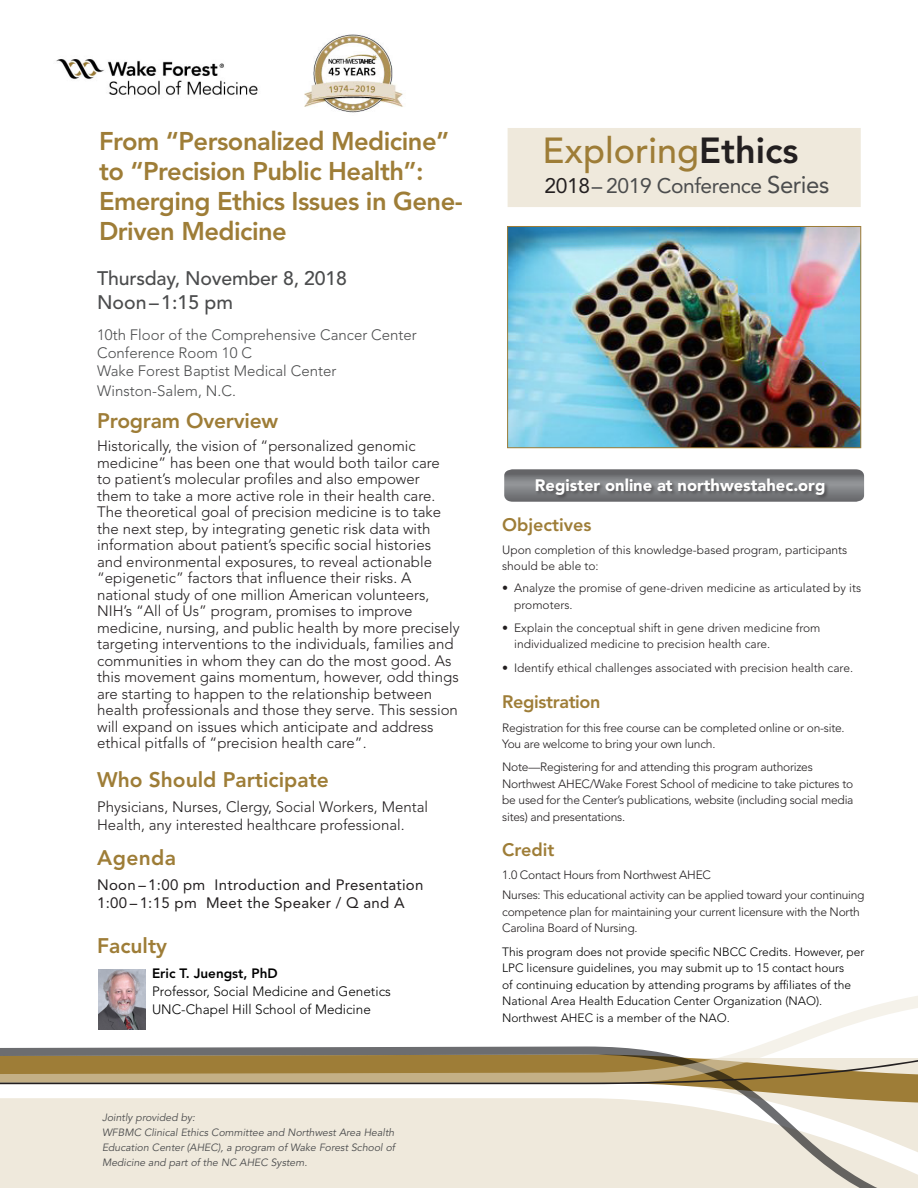
<style>
.page{position:relative;width:918px;height:1188px;background:#fff}
.page>*{position:absolute;margin:0;border:0;box-sizing:border-box;transform-origin:0 0}
.t1{font:500 36px "Avenir LT Std";color:#9e7d37}
.Headline{font:800 25.5px/30px "Avenir LT Std";letter-spacing:-.02em;color:#9e7d37}
.Body_Copy{font:800 21px "Avenir LT Std";color:#9e7d37}
.t2{font:21px "Avenir LT Std";letter-spacing:-.02em;color:#4b4c4d}
.Headline-2{font:500 19.5px "Avenir LT Std";letter-spacing:-.01em;color:#4b4c4d}
.Body_Copy-2{font:500 19.5px "Avenir LT Std";color:#4b4c4d}
.Body_Copy-3{font:800 18px "Avenir LT Std";color:#9e7d37}
.Bullets{font:800 18px "Avenir LT Std";letter-spacing:-.02em;color:#9e7d37}
.Description_Bullets{font:900 16.5px "Avenir LT Std";color:#fff}
.Body_Copy-4{font:300 15px/16.5px "Avenir LT Std";color:#231f20}
.Body_Copy-5{font:300 15px "Avenir LT Std";color:#4b4c4d}
.t3{font:15px "Avenir LT Std";letter-spacing:.02em;color:#231f20}
.t4{font:300 13.5px "Avenir LT Std";color:#000}
.t5{font:800 13.5px "Avenir LT Std";color:#000}
.Body_Copy-6{font:300 12px/16.5px "Avenir LT Std";letter-spacing:-.02em;color:#231f20}
.Body_Copy-7{font:300 12px/16.5px "Avenir LT Std";color:#231f20}
.Body_Copy-8{font:300 12px/16.5px "Avenir LT Std";color:#000}
.t6{font:italic 10.5px/15px "Avenir LT Std";color:#4b4c4d;text-align:justify}
.s1{font-weight:800;color:#231f20}
.s2{color:#231f20}
.s3{font-size:24px}
</style>
<div class="page">
<div style="left:508px;top:128px;width:353px;height:79px;background:#efe9dc"></div>
<svg style="left:0;top:1085px;width:918px;height:103px;background:#ede7db"></svg>
<svg style="left:0;top:983px;width:918px;height:102px"></svg>
<svg style="left:0;top:1017px;width:918px;height:67px"></svg>
<svg style="left:504px;top:469px;width:360px;height:33px;background:#76777a"></svg>
<div style="left:536px;top:478px;width:293px;height:21px;background:#231f20;opacity:.5"></div>
<img style="left:509px;top:228px;width:350px;height:218px">
<div style="left:507px;top:226px;width:354px;height:222px;border:1px solid #9e7d37"></div>
<img style="left:99px;top:970px;width:46px;height:59px">
<img style="left:56px;top:34px;width:348px;height:79px">
<p class="Headline" style="left:99px;top:126px;width:365px">From “Personalized Medicine” to “Precision Public Health”:<br>Emerging Ethics Issues in Gene-<br>Driven Medicine</p>
<p class="Headline-2" style="left:97px;top:267px;width:251px">Thursday, November 8, 2018</p>
<p class="Body_Copy-2" style="left:97px;top:291px;width:138px">Noon–1:15 pm</p>
<p class="Body_Copy-5" style="left:97px;top:326px;width:321px">10th Floor of the Comprehensive Cancer Center</p>
<p class="Body_Copy-5" style="left:97px;top:344px;width:156px">Conference Room 10 C</p>
<p class="Body_Copy-5" style="left:97px;top:362px;width:241px">Wake Forest Baptist Medical Center</p>
<p class="Body_Copy-5" style="left:97px;top:382px;width:140px">Winston-Salem, N.C.</p>
<p class="Body_Copy" style="left:97px;top:408px;width:183px">Program Overview</p>
<p class="Body_Copy-4" style="left:97px;top:438px;width:364px">Historically, the vision of “personalized genomic medicine” has been one that would both tailor care<br>to patient’s molecular profiles and also empower<br>them to take a more active role in their health care.<br>The theoretical goal of precision medicine is to take the next step, by integrating genetic risk data with information about patient’s specific social histories and environmental exposures, to reveal actionable “epigenetic” factors that influence their risks. A national study of one million American volunteers, NIH’s “All of Us” program, promises to improve medicine, nursing, and public health by more precisely targeting interventions to the individuals, families and communities in whom they can do the most good. As this movement gains momentum, however, odd things are starting to happen to the relationship between health professionals and those they serve. This session will expand on issues which anticipate and address ethical pitfalls of “precision health care”.</p>
<p class="Body_Copy" style="left:97px;top:768px;width:233px">Who Should Participate</p>
<p class="Body_Copy-4" style="left:97px;top:798px;width:332px;line-height:18px">Physicians, Nurses, Clergy, Social Workers, Mental<br>Health, any interested healthcare professional.</p>
<p class="Body_Copy" style="left:97px;top:845px;width:81px">Agenda</p>
<p class="t3" style="left:97px;top:876px;width:328px">Noon – 1:00 pm Introduction and Presentation</p>
<p class="t3" style="left:97px;top:894px;width:309px">1:00 – 1:15 pm Meet the Speaker / Q and A</p>
<p class="Body_Copy" style="left:97px;top:934px;width:72px">Faculty</p>
<p class="t5" style="left:152px;top:965px;width:127px">Eric T. Juengst, PhD</p>
<p class="t4" style="left:152px;top:983px;width:240px">Professor, Social Medicine and Genetics</p>
<p class="t4" style="left:152px;top:1001px;width:220px">UNC-Chapel Hill School of Medicine</p>
<p class="t6" style="left:102px;top:1110px;width:95px">Jointly provided by:</p>
<p class="t6" style="left:102px;top:1125px;width:295px">WFBMC Clinical Ethics Committee and Northwest Area Health Education Center (AHEC), a program of Wake Forest School of Medicine and part of the NC AHEC System.</p>
<p class="t1" style="left:542px;top:130px;width:258px">Exploring<span class="s1">Ethics</span></p>
<p class="t2" style="left:545px;top:174px;width:286px"><span class="s2">2018</span>– 2019 Conference <span class="s3">Series</span></p>
<p class="Description_Bullets" style="left:535px;top:475px;width:292px">Register online at northwestahec.org</p>
<p class="Body_Copy-3" style="left:502px;top:514px;width:91px">Objectives</p>
<p class="Body_Copy-7" style="left:502px;top:542px;width:347px">Upon completion of this knowledge-based program, participants should be able to:</p>
<p class="Body_Copy-7" style="left:514px;top:580px;width:348px;text-indent:-12px">• Analyze the promise of gene-driven medicine as articulated by its promoters.</p>
<p class="Body_Copy-7" style="left:514px;top:620px;width:308px;text-indent:-12px">• Explain the conceptual shift in gene driven medicine from individualized medicine to precision health care.</p>
<p class="Body_Copy-7" style="left:502px;top:659px;width:352px">• Identify ethical challenges associated with precision health care.</p>
<p class="Bullets" style="left:502px;top:692px;width:100px">Registration</p>
<p class="Body_Copy-6" style="left:502px;top:719px;width:344px">Registration for this free course can be completed online or on-site.<br>You are welcome to bring your own lunch.</p>
<p class="Body_Copy-6" style="left:502px;top:759px;width:353px">Note—Registering for and attending this program authorizes Northwest AHEC/Wake Forest School of medicine to take pictures to be used for the Center’s publications, website (including social media sites) and presentations.</p>
<p class="Body_Copy-3" style="left:502px;top:839px;width:54px">Credit</p>
<p class="Body_Copy-6" style="left:502px;top:867px;width:210px">1.0 Contact Hours from Northwest AHEC</p>
<p class="Body_Copy-6" style="left:502px;top:887px;width:364px">Nurses: This educational activity can be applied toward your continuing competence plan for maintaining your current licensure with the North<br>Carolina Board of Nursing.</p>
<p class="Body_Copy-8" style="left:502px;top:943px;width:364px">This program does not provide specific NBCC Credits. However, per LPC licensure guidelines, you may submit up to 15 contact hours<br>of continuing education by attending programs by affiliates of the National Area Health Education Center Organization (NAO).<br>Northwest AHEC is a member of the NAO.</p>
</div>
